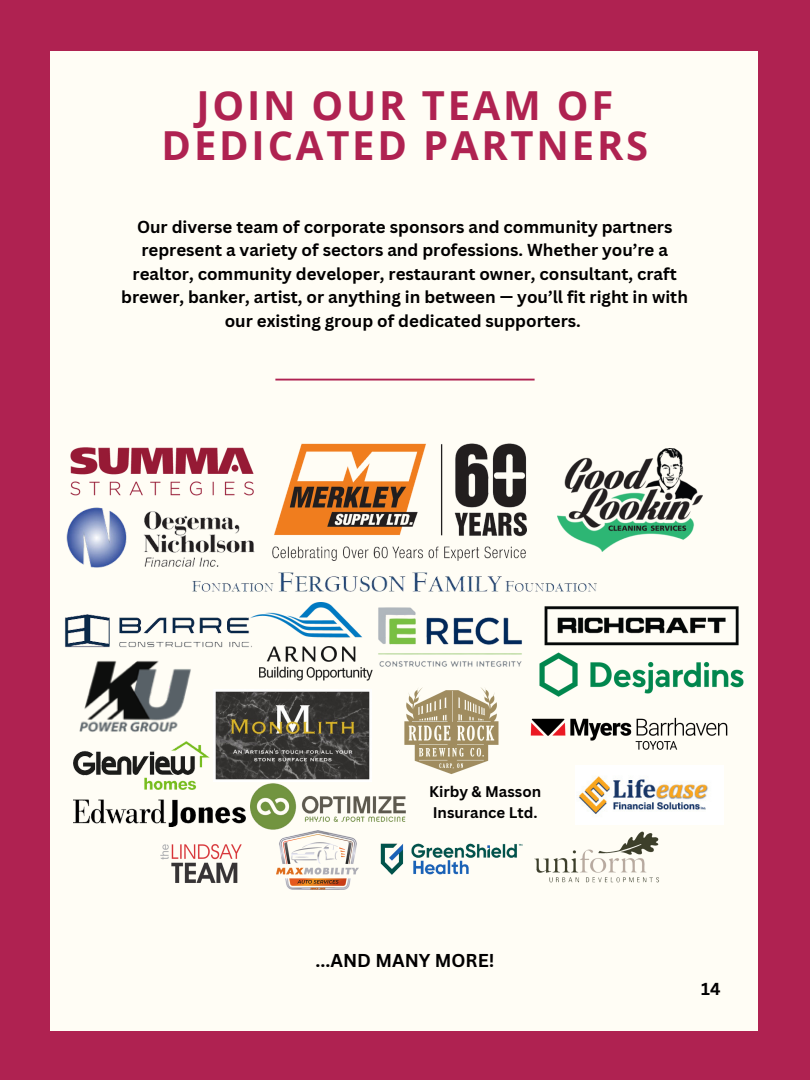
<style>
.page{position:relative;width:810px;height:1080px;background:#af2251}
.page>*{position:absolute;margin:0;border:0;box-sizing:border-box;transform-origin:0 0}
.t1{font:700 40px/39.9px "Open Sans";letter-spacing:.07em;color:#af2251;text-align:center}
.t2{font:700 18.12px "Canva Sans";color:#000}
.t3{font:700 16.88px/23.4px "Canva Sans";color:#000;text-align:center}
.t4{font:700 15px "Canva Sans";color:#000}
</style>
<div class="page">
<div style="left:50px;top:51px;width:708px;height:980px;background:#fffdf5"></div>
<hr style="left:275px;top:379px;width:260px;height:2px;background:#af2251">
<img style="left:274px;top:443px;width:252px;height:104px">
<img style="left:192px;top:547px;width:405px;height:56px">
<img style="left:79px;top:660px;width:112px;height:72px">
<img style="left:73px;top:741px;width:136px;height:48px">
<img style="left:66px;top:507px;width:200px;height:71px">
<img style="left:558px;top:449px;width:145px;height:103px">
<img style="left:70px;top:447px;width:184px;height:49px">
<img style="left:259px;top:603px;width:113px;height:78px">
<img style="left:372px;top:602px;width:159px;height:70px">
<img style="left:544px;top:606px;width:195px;height:31px">
<img style="left:65px;top:604px;width:201px;height:54px">
<img style="left:215px;top:691px;width:155px;height:89px">
<img style="left:525px;top:637px;width:219px;height:60px">
<img style="left:404px;top:687px;width:95px;height:87px">
<img style="left:530px;top:717px;width:198px;height:33px">
<img style="left:73px;top:799px;width:173px;height:28px">
<img style="left:250px;top:783px;width:155px;height:47px">
<img style="left:160px;top:829px;width:106px;height:54px">
<img style="left:380px;top:843px;width:143px;height:32px">
<img style="left:579px;top:776px;width:129px;height:38px">
<img style="left:277px;top:830px;width:82px;height:60px">
<img style="left:534px;top:831px;width:125px;height:52px">
<h1 class="t1" style="left:162px;top:85px;width:488px">JOIN OUR TEAM OF<br>DEDICATED PARTNERS</h1>
<h3 class="t3" style="left:121px;top:215px;width:568px">Our diverse team of corporate sponsors and community partners represent a variety of sectors and professions. Whether you’re a realtor, community developer, restaurant owner, consultant, craft brewer, banker, artist, or anything in between — you’ll fit right in with our existing group of dedicated supporters.</h3>
<p class="t4" style="left:429px;top:781px;width:114px">Kirby &amp; Masson</p>
<h2 class="t4" style="left:433px;top:802px;width:106px">Insurance Ltd.</h2>
<p class="t2" style="left:316px;top:948px;width:180px">...AND MANY MORE!</p>
<p class="t3" style="left:701px;top:977px;width:21px">14</p>
</div>
